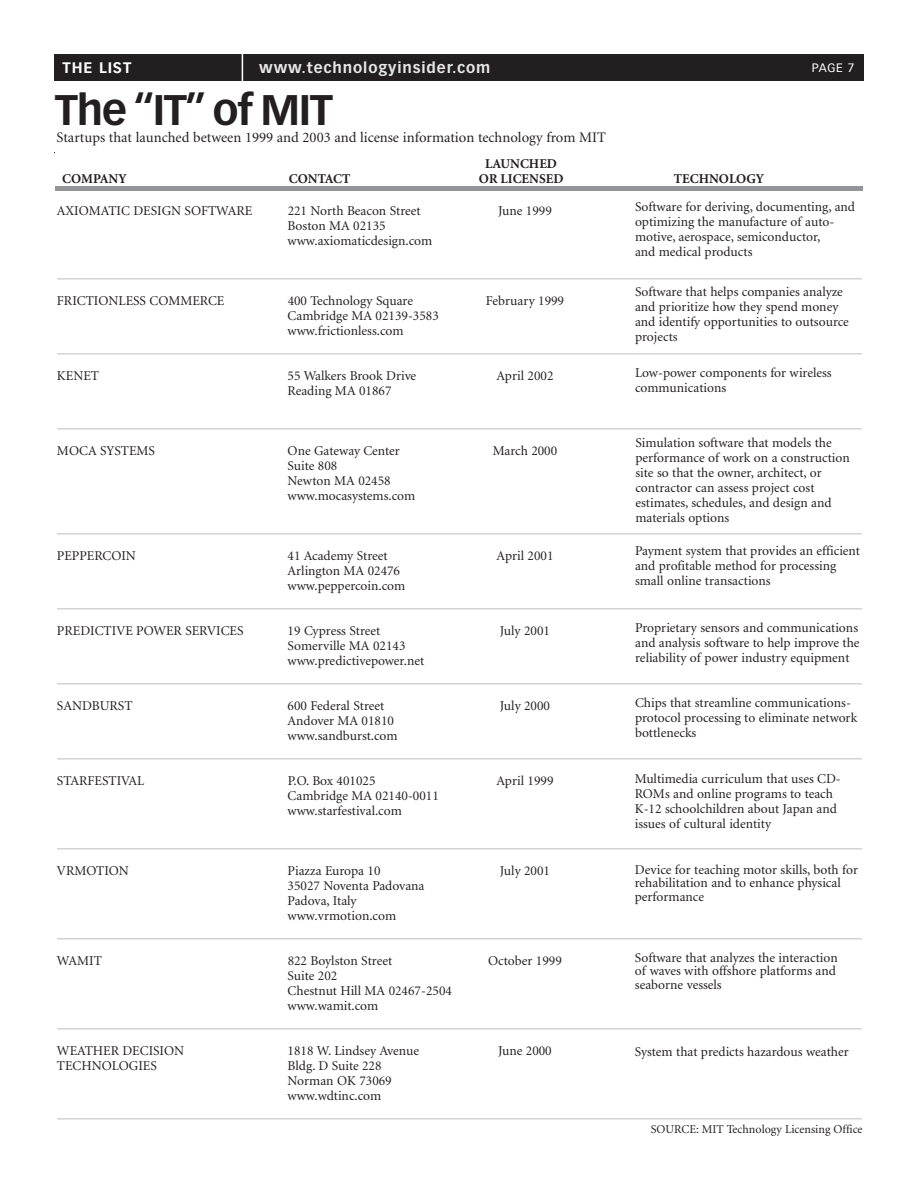
<style>
.page{position:relative;width:918px;height:1188px;background:#fff}
.page>*{position:absolute;margin:0;border:0;box-sizing:border-box;transform-origin:0 0}
.t1{font:700 42px "Vectora LH";letter-spacing:-.03em;color:#231f20}
.t2{font:700 15px "Vectora LH";letter-spacing:.06em;color:#e6e7e8}
.t3{font:700 15px "Vectora LH";letter-spacing:.06em;color:#fff}
.t4{font:14.7px "Minion MIT";color:#231f20}
.t5{font:13.5px/15px "Minion MIT";color:#231f20}
.t6{font:700 13.5px "Minion";color:#231f20}
.t7{font:12px "Minion MIT";color:#231f20}
.t8{font:12px "Vectora LH";color:#fff}
</style>
<div class="page">
<div style="left:54px;top:54px;width:810px;height:27px;background:#231f20"></div>
<hr style="left:242px;top:41px;width:1px;height:42px;background:#fff">
<hr style="left:54px;top:152px;width:810px;height:1px;background:#231f20">
<div style="left:55px;top:92px;width:810px;height:91px;background:#fff"></div>
<hr style="left:57px;top:278px;width:805px;height:2px;background:#d1d3d4">
<hr style="left:57px;top:353px;width:805px;height:2px;background:#d1d3d4">
<hr style="left:57px;top:428px;width:805px;height:2px;background:#d1d3d4">
<hr style="left:57px;top:533px;width:805px;height:2px;background:#d1d3d4">
<hr style="left:57px;top:608px;width:805px;height:2px;background:#d1d3d4">
<hr style="left:57px;top:683px;width:805px;height:2px;background:#d1d3d4">
<hr style="left:57px;top:758px;width:805px;height:2px;background:#d1d3d4">
<hr style="left:57px;top:848px;width:805px;height:2px;background:#d1d3d4">
<hr style="left:57px;top:938px;width:805px;height:2px;background:#d1d3d4">
<hr style="left:57px;top:1028px;width:805px;height:2px;background:#d1d3d4">
<hr style="left:57px;top:1118px;width:805px;height:2px;background:#d1d3d4">
<div style="left:55px;top:186px;width:808px;height:5px;background:#939598"></div>
<p class="t3" style="left:63px;top:61px;width:70px">THE LIST</p>
<p class="t2" style="left:259px;top:61px;width:233px">www.technologyinsider.com</p>
<p class="t8" style="left:812px;top:62px;width:44px">PAGE 7</p>
<h1 class="t1" style="left:55px;top:92px;width:280px">The “IT” of MIT</h1>
<p class="t4" style="left:57px;top:132px;width:551px">Startups that launched between 1999 and 2003 and license information technology from MIT</p>
<p class="t6" style="left:485px;top:158px;width:73px">LAUNCHED</p>
<p class="t6" style="left:62px;top:173px;width:66px">COMPANY</p>
<p class="t6" style="left:289px;top:173px;width:63px">CONTACT</p>
<p class="t6" style="left:479px;top:173px;width:86px">OR LICENSED</p>
<p class="t6" style="left:674px;top:173px;width:92px">TECHNOLOGY</p>
<p class="t5" style="left:635px;top:200px;width:222px">Software for deriving, documenting, and optimizing the manufacture of auto&shy;motive, aerospace, semiconductor,<br>and medical products</p>
<p class="t5" style="left:635px;top:286px;width:215px">Software that helps companies analyze and prioritize how they spend money and identify opportunities to outsource projects</p>
<p class="t5" style="left:635px;top:366px;width:198px">Low-power components for wireless communications</p>
<p class="t5" style="left:57px;top:204px;width:197px">AXIOMATIC DESIGN SOFTWARE</p>
<p class="t5" style="left:288px;top:204px;width:135px">221 North Beacon Street</p>
<p class="t5" style="left:498px;top:204px;width:55px">June 1999</p>
<p class="t5" style="left:288px;top:219px;width:146px">Boston MA 02135 www.axiomaticdesign.com</p>
<p class="t5" style="left:57px;top:294px;width:169px">FRICTIONLESS COMMERCE</p>
<p class="t5" style="left:288px;top:294px;width:127px">400 Technology Square</p>
<p class="t5" style="left:486px;top:294px;width:80px">February 1999</p>
<p class="t5" style="left:288px;top:309px;width:153px">Cambridge MA 02139-3583 www.frictionless.com</p>
<p class="t5" style="left:57px;top:369px;width:43px">KENET</p>
<p class="t5" style="left:288px;top:369px;width:130px">55 Walkers Brook Drive</p>
<p class="t5" style="left:496px;top:369px;width:59px">April 2002</p>
<p class="t5" style="left:288px;top:384px;width:105px">Reading MA 01867</p>
<p class="t5" style="left:57px;top:444px;width:100px">MOCA SYSTEMS</p>
<p class="t5" style="left:288px;top:444px;width:114px">One Gateway Center</p>
<p class="t5" style="left:493px;top:444px;width:66px">March 2000</p>
<p class="t5" style="left:288px;top:459px;width:129px">Suite 808<br>Newton MA 02458 www.mocasystems.com</p>
<p class="t5" style="left:57px;top:549px;width:80px">PEPPERCOIN</p>
<p class="t5" style="left:288px;top:549px;width:102px">41 Academy Street</p>
<p class="t5" style="left:497px;top:549px;width:58px">April 2001</p>
<p class="t5" style="left:288px;top:564px;width:119px">Arlington MA 02476 www.peppercoin.com</p>
<p class="t5" style="left:57px;top:624px;width:188px">PREDICTIVE POWER SERVICES</p>
<p class="t5" style="left:288px;top:624px;width:94px">19 Cypress Street</p>
<p class="t5" style="left:500px;top:624px;width:52px">July 2001</p>
<p class="t5" style="left:288px;top:639px;width:138px">Somerville MA 02143 www.predictivepower.net</p>
<p class="t5" style="left:57px;top:699px;width:77px">SANDBURST</p>
<p class="t5" style="left:288px;top:699px;width:98px">600 Federal Street</p>
<p class="t5" style="left:500px;top:699px;width:52px">July 2000</p>
<p class="t5" style="left:288px;top:714px;width:112px">Andover MA 01810 www.sandburst.com</p>
<p class="t5" style="left:57px;top:774px;width:89px">STARFESTIVAL</p>
<p class="t5" style="left:288px;top:774px;width:89px">P.O. Box 401025</p>
<p class="t5" style="left:497px;top:774px;width:58px">April 1999</p>
<p class="t5" style="left:288px;top:789px;width:153px">Cambridge MA 02140-0011 www.starfestival.com</p>
<p class="t5" style="left:57px;top:864px;width:73px">VRMOTION</p>
<p class="t5" style="left:288px;top:864px;width:94px">Piazza Europa 10</p>
<p class="t5" style="left:500px;top:864px;width:52px">July 2001</p>
<p class="t5" style="left:288px;top:879px;width:138px">35027 Noventa Padovana<br>Padova, Italy www.vrmotion.com</p>
<p class="t5" style="left:57px;top:954px;width:46px">WAMIT</p>
<p class="t5" style="left:288px;top:954px;width:106px">822 Boylston Street</p>
<p class="t5" style="left:488px;top:954px;width:75px">October 1999</p>
<p class="t5" style="left:288px;top:969px;width:166px">Suite 202<br>Chestnut Hill MA 02467-2504 www.wamit.com</p>
<p class="t5" style="left:57px;top:1044px;width:129px">WEATHER DECISION</p>
<p class="t5" style="left:288px;top:1044px;width:133px">1818 W. Lindsey Avenue</p>
<p class="t5" style="left:498px;top:1044px;width:55px">June 2000</p>
<p class="t5" style="left:57px;top:1059px;width:101px">TECHNOLOGIES</p>
<p class="t5" style="left:288px;top:1059px;width:106px">Bldg. D Suite 228<br>Norman OK 73069 www.wdtinc.com</p>
<p class="t5" style="left:635px;top:436px;width:216px">Simulation software that models the performance of work on a construction site so that the owner, architect, or contractor can assess project cost estimates, schedules, and design and materials options</p>
<p class="t5" style="left:635px;top:545px;width:227px">Payment system that provides an efficient and profitable method for processing small online transactions</p>
<p class="t5" style="left:635px;top:621px;width:226px;text-align:justify">Proprietary sensors and communications and analysis software to help improve the reliability of power industry equipment</p>
<p class="t5" style="left:635px;top:696px;width:224px">Chips that streamline communications&shy;protocol processing to eliminate network bottlenecks</p>
<p class="t5" style="left:635px;top:772px;width:208px">Multimedia curriculum that uses CD-ROMs and online programs to teach K-12 schoolchildren about Japan and issues of cultural identity</p>
<p class="t5" style="left:635px;top:864px;width:225px;line-height:13.5px">Device for teaching motor skills, both for rehabilitation and to enhance physical performance</p>
<p class="t5" style="left:635px;top:952px;width:204px;line-height:13.5px">Software that analyzes the interaction of waves with offshore platforms and seaborne vessels</p>
<p class="t5" style="left:635px;top:1045px;width:215px">System that predicts hazardous weather</p>
<p class="t7" style="left:651px;top:1125px;width:213px">SOURCE: MIT Technology Licensing Office</p>
</div>
